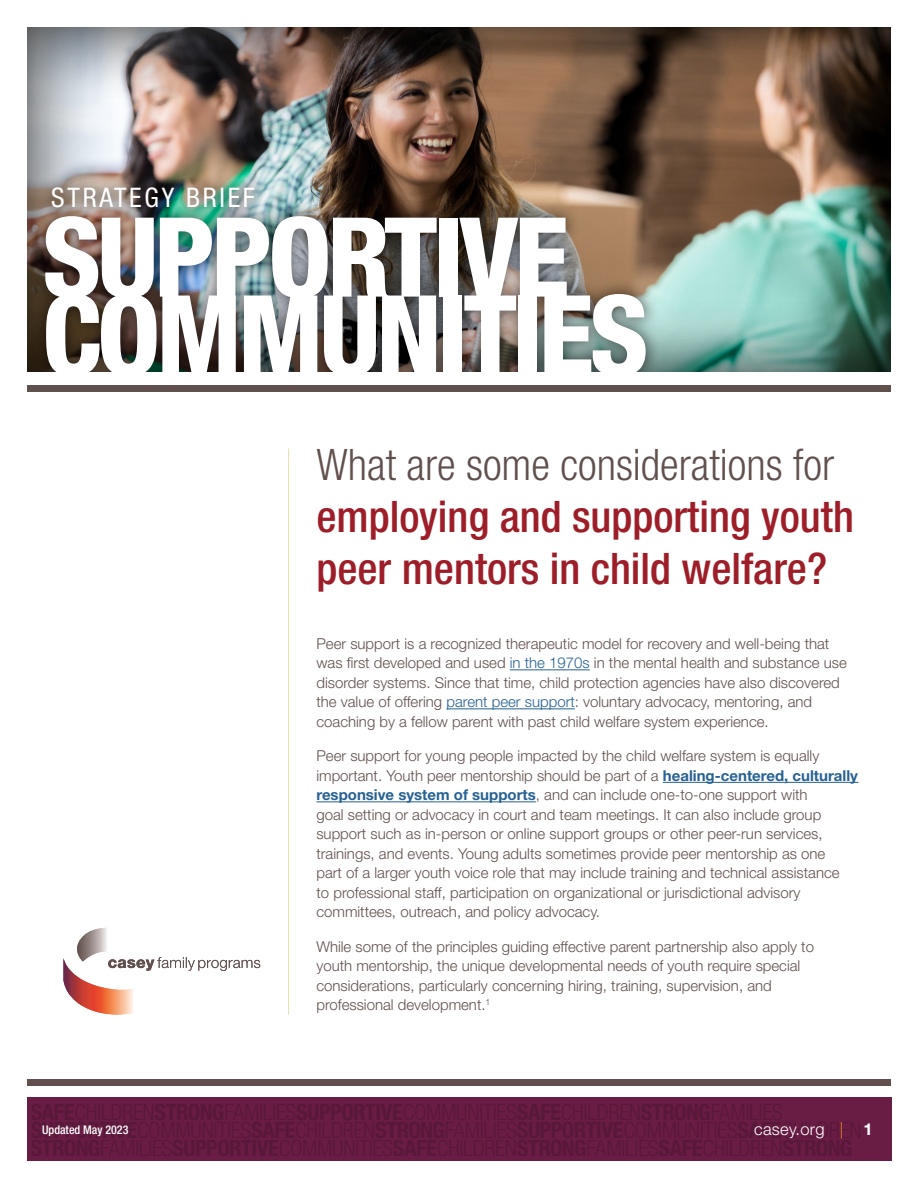
<style>
.page{position:relative;width:918px;height:1188px;background:#fff}
.page>*{position:absolute;margin:0;border:0;box-sizing:border-box;transform-origin:0 0}
.t1{font:800 condensed 110.55px/77.8px "Helvetica Neue LT Std";letter-spacing:-.04em;color:#fff}
.intro_line{font:500 condensed 43.5px/52.2px "Helvetica Neue LT Std";color:#9d1e28}
.t2{font:condensed 27px "Helvetica Neue LT Std";letter-spacing:.1em;color:#fff}
.t3{font:300 16.5px "Helvetica Neue LT Std";letter-spacing:.02em;color:#fff}
.body{font:300 15px/19.5px "Helvetica Neue LT Std";color:#61504d}
.t4{font:500 condensed 12px "Helvetica Neue LT Std";color:#fff}
.s1{font-weight:300;color:#61504d}
.s2{color:#266194}
.s3{font-weight:700;color:#266194}
.s4{color:#f28a20}
.s5{font-weight:700}
</style>
<div class="page">
<div style="left:27px;top:1098px;width:864px;height:63px;background:#691d45"></div>
<div style="left:27px;top:1079px;width:864px;height:7px;background:#61504d"></div>
<div style="left:26px;top:27px;width:865px;height:347px;background:#000;opacity:.75"></div>
<div style="left:30px;top:172px;width:632px;height:220px;background:#000;opacity:.6"></div>
<div style="left:27px;top:385px;width:864px;height:7px;background:#61514d"></div>
<div style="left:27px;top:373px;width:864px;height:12px;background:#fff"></div>
<hr style="left:288px;top:449px;width:1px;height:566px;background:#e6e2b2">
<svg style="left:63px;top:928px;width:197px;height:87px"></svg>
<hr style="left:510px;top:669px;width:80px;height:1px;background:#266194">
<hr style="left:446px;top:708px;width:129px;height:1px;background:#266194">
<hr style="left:663px;top:782px;width:196px;height:1px;background:#266194">
<hr style="left:316px;top:801px;width:220px;height:1px;background:#266194">
<h3 class="t2" style="left:51px;top:182px;width:205px">STRATEGY BRIEF</h3>
<h1 class="t1" style="left:42px;top:217px;width:608px">SUPPORTIVE<br>COMMUNITIES</h1>
<p class="intro_line" style="left:316px;top:438px;width:539px"><span class="s1">What are some considerations for </span>employing and supporting youth peer mentors in child welfare?</p>
<p class="t4" style="left:42px;top:1122px;width:88px">Updated May 2023</p>
<p class="body" style="left:316px;top:633px;width:532px">Peer support is a recognized therapeutic model for recovery and well-being that was first developed and used <span class="s2">in the 1970s</span> in the mental health and substance use disorder systems. Since that time, child protection agencies have also discovered the value of offering <span class="s2">parent peer support</span>: voluntary advocacy, mentoring, and coaching by a fellow parent with past child welfare system experience.</p>
<p class="body" style="left:316px;top:746px;width:543px">Peer support for young people impacted by the child welfare system is equally important. Youth peer mentorship should be part of a <span class="s3">healing-centered, culturally responsive system of supports</span>, and can include one-to-one support with<br>goal setting or advocacy in court and team meetings. It can also include group support such as in-person or online support groups or other peer-run services, trainings, and events. Young adults sometimes provide peer mentorship as one<br>part of a larger youth voice role that may include training and technical assistance<br>to professional staff, participation on organizational or jurisdictional advisory committees, outreach, and policy advocacy.</p>
<p class="body" style="left:316px;top:936px;width:499px">While some of the principles guiding effective parent partnership also apply to youth mentorship, the unique developmental needs of youth require special considerations, particularly concerning hiring, training, supervision, and professional development.<sup>1</sup></p>
<p class="t3" style="left:754px;top:1119px;width:120px">casey.org <span class="s4">|</span> <span class="s5">1</span></p>
</div>
